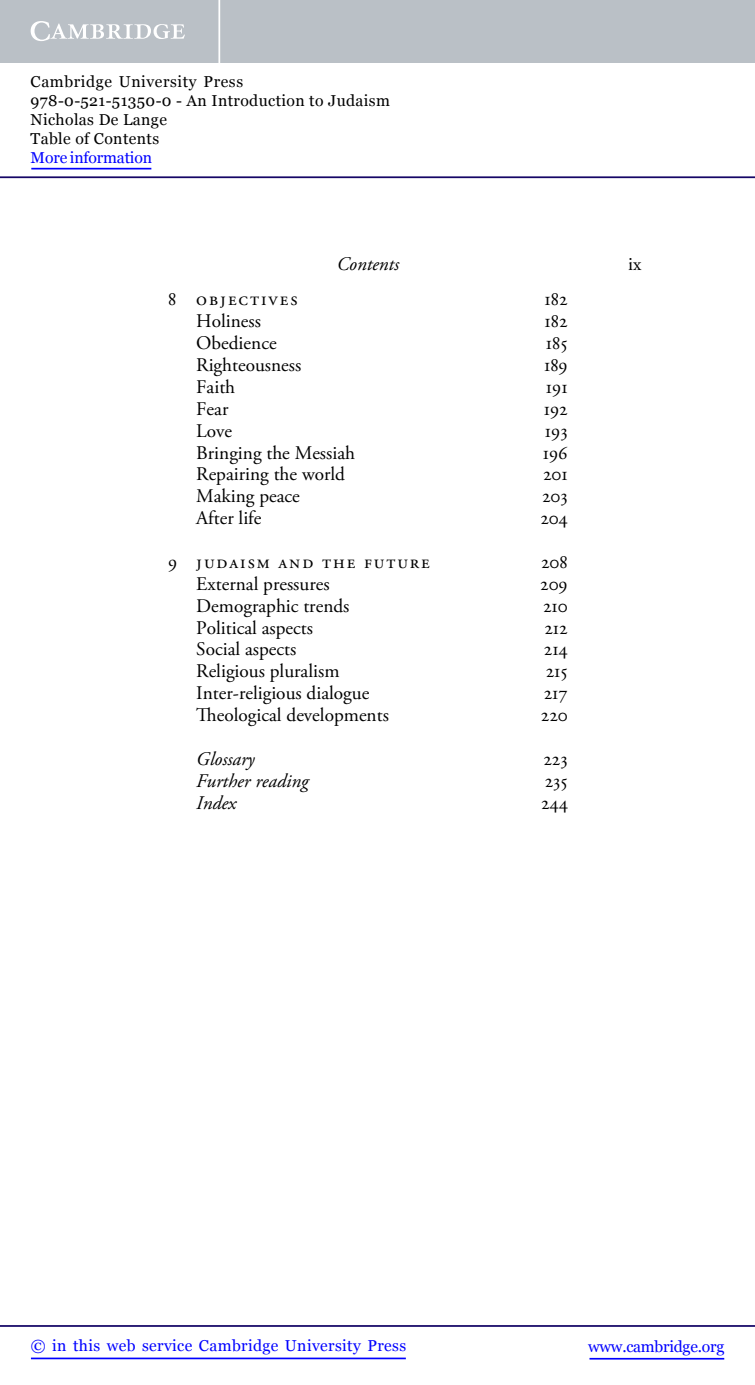
<style>
.page{position:relative;width:755px;height:1385px;background:#fff}
.page>*{position:absolute;margin:0;border:0;box-sizing:border-box;transform-origin:0 0}
.t1{font:19.25px "Adobe Garamond Pro";color:#000}
.t2{font:italic 19.25px "Adobe Garamond Pro";color:#000}
.t3{font:19.25px "Adobe Garamond Pro";letter-spacing:.1em;color:#000}
.t4{font:15.75px/18.9px "Georgia";letter-spacing:.025em;color:#000}
.t5{font:15.75px "Georgia";letter-spacing:.025em;color:#00f}
.t6{font:15.75px "Georgia";letter-spacing:-.015em;color:#00f}
.t7{font:15.75px "Georgia";letter-spacing:-.01em;color:#00f}
</style>
<div class="page">
<hr style="left:589px;top:1358px;width:134px;height:1px;background:#00f">
<hr style="left:0;top:1325px;width:754px;height:2px;background:#150666">
<hr style="left:31px;top:1357px;width:374px;height:2px;background:#00f">
<div style="left:0;top:0;width:754px;height:63px;background:#bac0c6"></div>
<svg style="left:31px;top:21px;width:154px;height:20px"></svg>
<hr style="left:218px;top:0;width:2px;height:63px;background:#fff">
<hr style="left:0;top:176px;width:754px;height:2px;background:#150666">
<hr style="left:31px;top:168px;width:120px;height:1px;background:#00f">
<p class="t4" style="left:31px;top:73px;width:360px">Cambridge University Press<br>978-0-521-51350-0 - An Introduction to Judaism<br>Nicholas De Lange<br>Table of Contents</p>
<p class="t7" style="left:31px;top:148px;width:123px">More information</p>
<p class="t2" style="left:336px;top:256px;width:64px">Contents</p>
<p class="t1" style="left:627px;top:257px;width:15px">ix</p>
<p class="t3" style="left:168px;top:292px;width:131px">8 objectives</p>
<p class="t1" style="left:544px;top:292px;width:25px">182</p>
<p class="t1" style="left:196px;top:313px;width:66px">Holiness</p>
<p class="t1" style="left:544px;top:313px;width:25px">182</p>
<p class="t1" style="left:196px;top:335px;width:82px">Obedience</p>
<p class="t1" style="left:545px;top:335px;width:23px">185</p>
<p class="t1" style="left:196px;top:357px;width:106px">Righteousness</p>
<p class="t1" style="left:543px;top:357px;width:25px">189</p>
<p class="t1" style="left:196px;top:379px;width:40px">Faith</p>
<p class="t1" style="left:545px;top:379px;width:23px">191</p>
<p class="t1" style="left:196px;top:401px;width:34px">Fear</p>
<p class="t1" style="left:543px;top:401px;width:25px">192</p>
<p class="t1" style="left:196px;top:423px;width:37px">Love</p>
<p class="t1" style="left:544px;top:423px;width:24px">193</p>
<p class="t1" style="left:196px;top:445px;width:160px">Bringing the Messiah</p>
<p class="t1" style="left:542px;top:445px;width:26px">196</p>
<p class="t1" style="left:196px;top:467px;width:150px">Repairing the world</p>
<p class="t1" style="left:542px;top:467px;width:26px">201</p>
<p class="t1" style="left:196px;top:488px;width:105px">Making peace</p>
<p class="t1" style="left:541px;top:488px;width:27px">203</p>
<p class="t1" style="left:196px;top:510px;width:67px">After life</p>
<p class="t1" style="left:540px;top:510px;width:29px">204</p>
<p class="t3" style="left:168px;top:554px;width:263px">9 judaism and the future</p>
<p class="t1" style="left:540px;top:554px;width:28px">208</p>
<p class="t1" style="left:196px;top:576px;width:135px">External pressures</p>
<p class="t1" style="left:540px;top:576px;width:29px">209</p>
<p class="t1" style="left:196px;top:598px;width:155px">Demographic trends</p>
<p class="t1" style="left:542px;top:598px;width:26px">210</p>
<p class="t1" style="left:196px;top:620px;width:118px">Political aspects</p>
<p class="t1" style="left:544px;top:620px;width:25px">212</p>
<p class="t1" style="left:196px;top:642px;width:101px">Social aspects</p>
<p class="t1" style="left:543px;top:642px;width:25px">214</p>
<p class="t1" style="left:196px;top:663px;width:145px">Religious pluralism</p>
<p class="t1" style="left:545px;top:663px;width:23px">215</p>
<p class="t1" style="left:196px;top:685px;width:174px">Inter-religious dialogue</p>
<p class="t1" style="left:543px;top:685px;width:25px">217</p>
<p class="t1" style="left:196px;top:707px;width:194px">Theological developments</p>
<p class="t1" style="left:540px;top:707px;width:28px">220</p>
<p class="t2" style="left:196px;top:751px;width:60px">Glossary</p>
<p class="t1" style="left:543px;top:751px;width:26px">223</p>
<p class="t2" style="left:196px;top:773px;width:114px">Further reading</p>
<p class="t1" style="left:544px;top:773px;width:24px">235</p>
<p class="t2" style="left:196px;top:795px;width:42px">Index</p>
<p class="t1" style="left:540px;top:795px;width:28px">244</p>
<p class="t5" style="left:31px;top:1336px;width:376px">© in this web service Cambridge University Press</p>
<p class="t6" style="left:587px;top:1336px;width:137px">www.cambridge.org</p>
</div>
